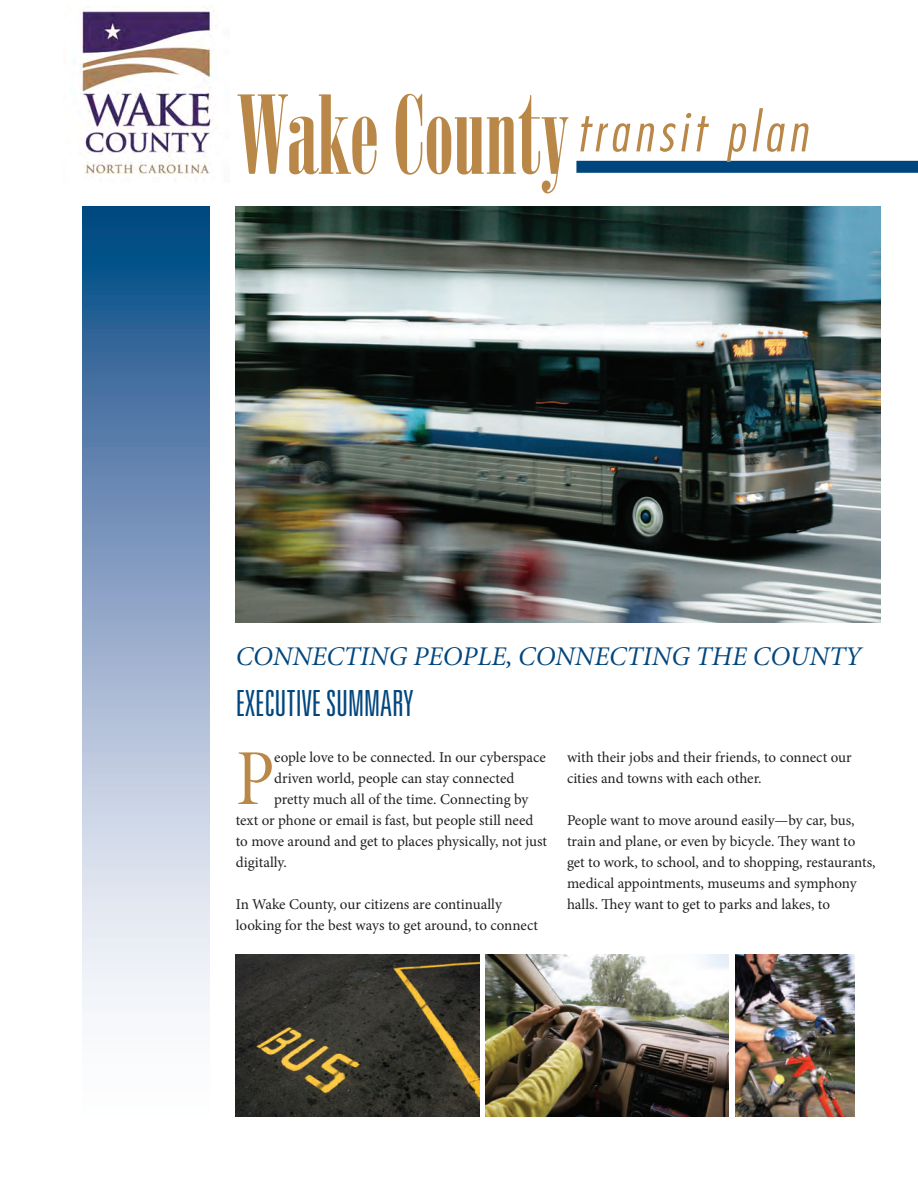
<style>
.page{position:relative;width:918px;height:1188px;background:#fff}
.page>*{position:absolute;margin:0;border:0;box-sizing:border-box;transform-origin:0 0}
.t1{font:108px "Onyx";color:#b98747}
.text{font:80.7px "Minion MM 367 465 53";color:#b98747}
.t2{font:italic 300 condensed 54px "Futura";letter-spacing:.1em;color:#b98747}
.Head1_condensed{font:300 ultra-condensed 36px "Univers";color:#00467e}
.starter_head{font:italic 27px "Minion";color:#00467e}
.text-2{font:15px/21px "Minion Pro";letter-spacing:-.005em;color:#231f20}
</style>
<div class="page">
<img style="left:236px;top:207px;width:644px;height:415px">
<svg style="left:82px;top:206px;width:127px;height:805px;background:#88a4c4"></svg>
<img style="left:74px;top:8px;width:138px;height:168px">
<div style="left:576px;top:161px;width:342px;height:12px;background:#00467e"></div>
<img style="left:236px;top:955px;width:243px;height:162px">
<img style="left:485px;top:955px;width:244px;height:162px">
<img style="left:736px;top:955px;width:119px;height:162px">
<p class="t1" style="left:236px;top:73px;width:334px">Wake County</p>
<p class="t2" style="left:576px;top:100px;width:233px">transit plan</p>
<p class="starter_head" style="left:236px;top:643px;width:627px">CONNECTING PEOPLE, CONNECTING THE COUNTY</p>
<p class="Head1_condensed" style="left:236px;top:684px;width:179px">EXECUTIVE SUMMARY</p>
<p class="text" style="left:236px;top:736px;width:40px">P</p>
<p class="text-2" style="left:274px;top:747px;width:273px">eople love to be connected. In our cyberspace</p>
<p class="text-2" style="left:274px;top:768px;width:242px">driven world, people can stay connected</p>
<p class="text-2" style="left:274px;top:789px;width:256px">pretty much all of the time. Connecting by</p>
<p class="text-2" style="left:236px;top:810px;width:299px">text or phone or email is fast, but people still need</p>
<p class="text-2" style="left:236px;top:831px;width:313px">to move around and get to places physically, not just</p>
<p class="text-2" style="left:236px;top:852px;width:51px">digitally.</p>
<p class="text-2" style="left:236px;top:894px;width:304px">In Wake County, our citizens are continually looking for the best ways to get around, to connect</p>
<p class="text-2" style="left:567px;top:747px;width:286px">with their jobs and their friends, to connect our cities and towns with each other.</p>
<p class="text-2" style="left:567px;top:810px;width:310px">People want to move around easily—by car, bus, train and plane, or even by bicycle. They want to get to work, to school, and to shopping, restaurants, medical appointments, museums and symphony halls. They want to get to parks and lakes, to</p>
</div>
